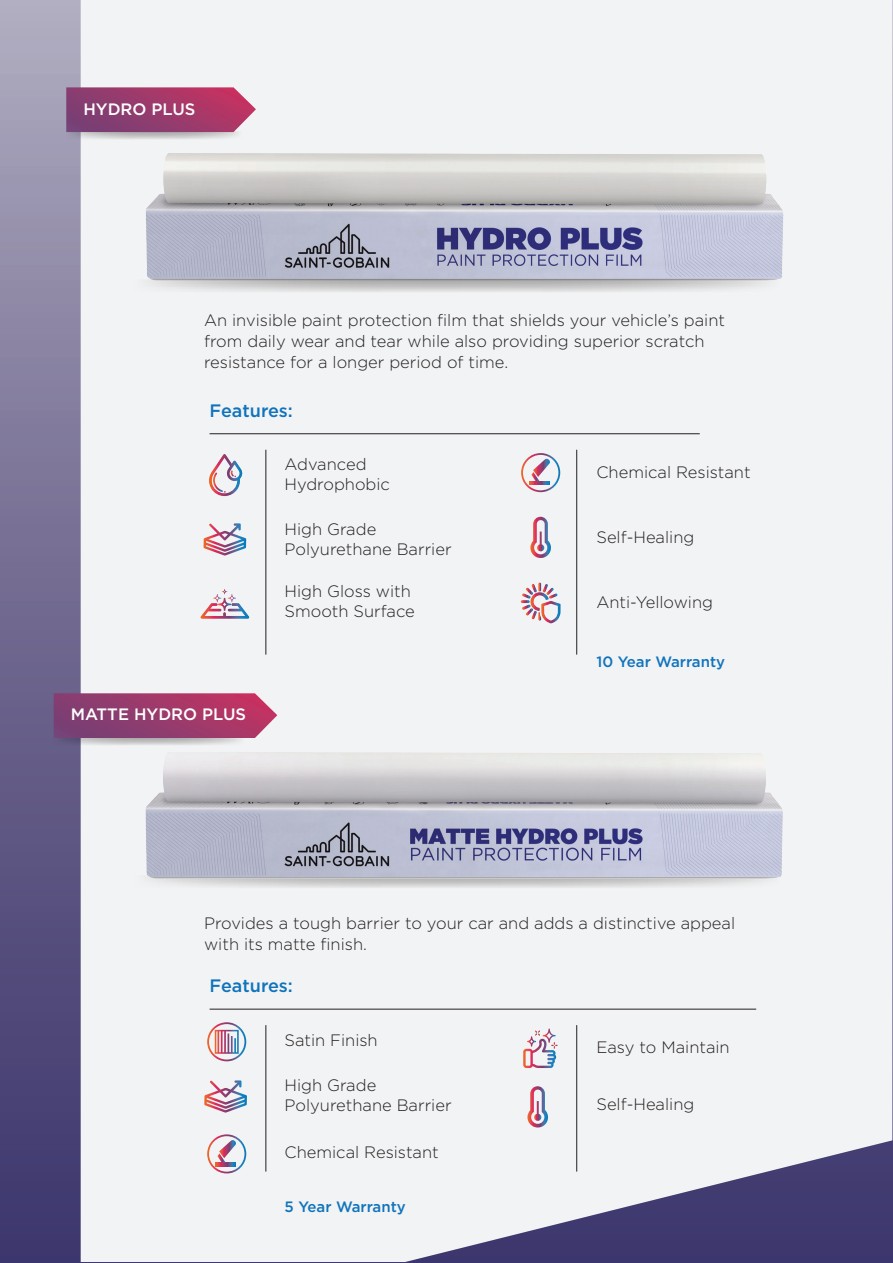
<style>
.page{position:relative;width:893px;height:1263px;background:#fff}
.page>*{position:absolute;margin:0;border:0;box-sizing:border-box;transform-origin:0 0}
.t1{font:500 18px "Gotham";color:#1074bc}
.t2{font:300 16.5px/19.8px "Gotham";color:#231f20}
.t3{font:500 16.5px "Gotham";color:#fff}
.t4{font:500 15px "Gotham";color:#1074bc}
</style>
<div class="page">
<div style="left:0;top:0;width:892px;height:1262px;background:linear-gradient(to bottom,#ada7bc,#393269)"></div>
<div style="left:81px;top:0;width:811px;height:1262px;background:#f2f3f4"></div>
<svg style="left:66px;top:87px;width:190px;height:53px;background:#a75a82"></svg>
<svg style="left:54px;top:693px;width:223px;height:53px;background:#9f4876"></svg>
<img style="left:125px;top:140px;width:675px;height:167px">
<svg style="left:135px;top:279px;width:647px;height:14px;background:#cdcdce"></svg>
<svg style="left:530px;top:517px;width:21px;height:41px"></svg>
<hr style="left:266px;top:450px;width:1px;height:205px;background:#231f20">
<hr style="left:576px;top:450px;width:1px;height:205px;background:#231f20">
<svg style="left:208px;top:454px;width:35px;height:42px"></svg>
<svg style="left:204px;top:523px;width:42px;height:32px"></svg>
<svg style="left:204px;top:1080px;width:43px;height:32px"></svg>
<svg style="left:200px;top:589px;width:49px;height:30px"></svg>
<svg style="left:521px;top:583px;width:39px;height:40px"></svg>
<hr style="left:210px;top:433px;width:490px;height:1px;background:#231f20">
<img style="left:126px;top:736px;width:673px;height:172px">
<svg style="left:523px;top:1028px;width:35px;height:40px"></svg>
<svg style="left:527px;top:1086px;width:21px;height:41px"></svg>
<hr style="left:266px;top:1025px;width:1px;height:146px;background:#231f20">
<hr style="left:576px;top:1025px;width:1px;height:146px;background:#231f20">
<hr style="left:210px;top:1009px;width:546px;height:1px;background:#231f20">
<svg style="left:207px;top:1134px;width:39px;height:39px"></svg>
<svg style="left:521px;top:453px;width:39px;height:39px"></svg>
<svg style="left:207px;top:1022px;width:39px;height:39px"></svg>
<p class="t3" style="left:83px;top:99px;width:114px">HYDRO PLUS</p>
<p class="t2" style="left:204px;top:310px;width:523px;line-height:21px">An invisible paint protection film that shields your vehicle’s paint from daily wear and tear while also providing superior scratch resistance for a longer period of time.</p>
<p class="t1" style="left:210px;top:398px;width:85px">Features:</p>
<p class="t2" style="left:285px;top:454px;width:107px">Advanced<br>Hydrophobic</p>
<p class="t2" style="left:285px;top:518px;width:169px">High Grade<br>Polyurethane Barrier</p>
<p class="t2" style="left:285px;top:581px;width:132px">High Gloss with<br>Smooth Surface</p>
<p class="t2" style="left:596px;top:462px;width:156px">Chemical Resistant</p>
<p class="t2" style="left:596px;top:526px;width:99px">Self-Healing</p>
<p class="t2" style="left:596px;top:592px;width:118px">Anti-Yellowing</p>
<p class="t4" style="left:596px;top:651px;width:130px">10 Year Warranty</p>
<p class="t3" style="left:71px;top:704px;width:177px">MATTE HYDRO PLUS</p>
<p class="t2" style="left:204px;top:912px;width:533px;line-height:21px">Provides a tough barrier to your car and adds a distinctive appeal with its matte finish.</p>
<p class="t1" style="left:210px;top:974px;width:85px">Features:</p>
<p class="t2" style="left:285px;top:1029px;width:95px">Satin Finish</p>
<p class="t2" style="left:285px;top:1075px;width:169px">High Grade<br>Polyurethane Barrier</p>
<p class="t2" style="left:285px;top:1141px;width:156px">Chemical Resistant</p>
<p class="t4" style="left:285px;top:1196px;width:123px">5 Year Warranty</p>
<p class="t2" style="left:596px;top:1037px;width:135px">Easy to Maintain</p>
<p class="t2" style="left:596px;top:1094px;width:99px">Self-Healing</p>
</div>
